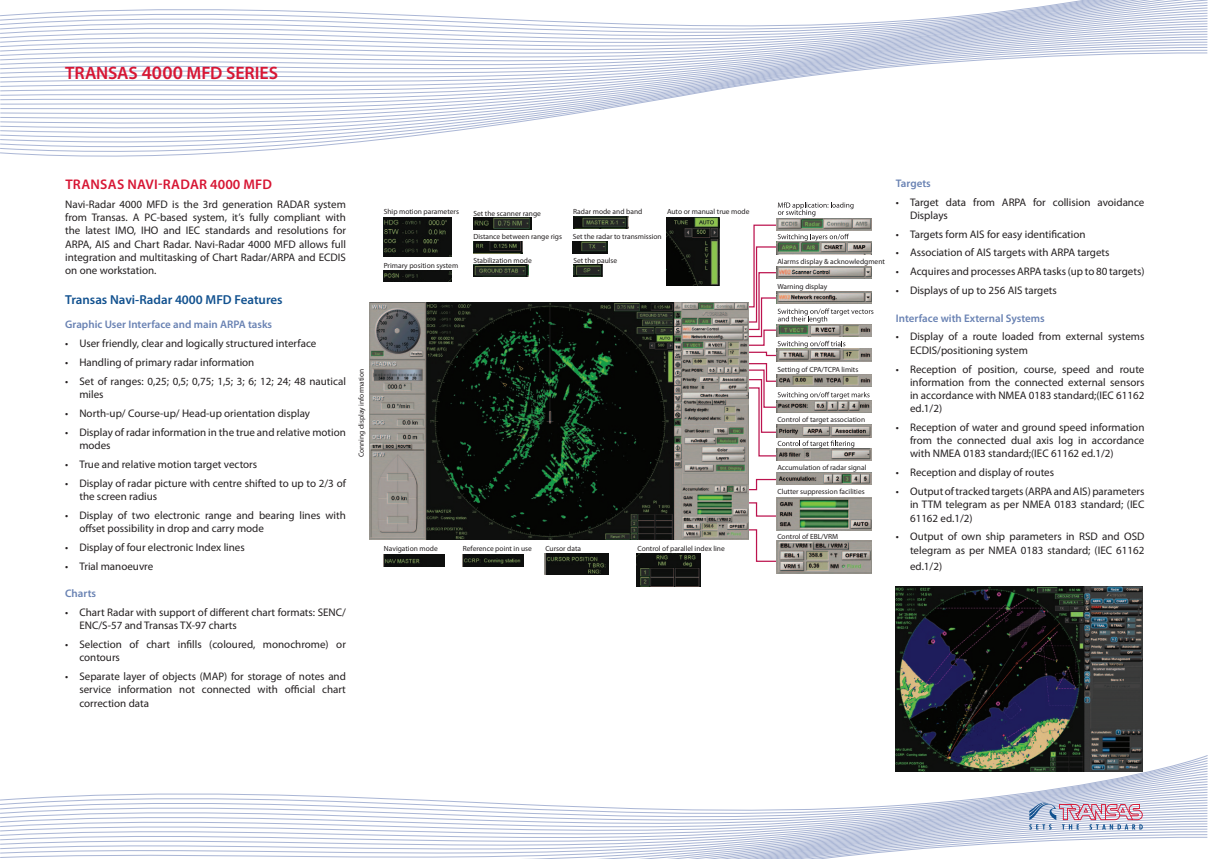
<style>
.page{position:relative;width:1208px;height:859px;background:#fff}
.page>*{position:absolute;margin:0;border:0;box-sizing:border-box;transform-origin:0 0}
.t1{font:600 18px "Myriad Pro";letter-spacing:-.005em;color:#d71634}
.t2{font:600 14px "Myriad Pro";letter-spacing:.02em;color:#d71634}
.t3{font:600 13px "Myriad Pro";color:#11518f}
.t4{font:11px/13.2px "Myriad Pro";color:#231f20}
.t5{font:600 11px "Myriad Pro";color:#6982b3}
.t6{font:7.5px "Myriad Pro";color:#231f20}
.s1{font-size:19px}
</style>
<div class="page">
<svg style="left:0;top:67px;width:604px;height:90px"></svg>
<svg style="left:0;top:9px;width:604px;height:58px"></svg>
<svg style="left:1070px;top:0;width:138px;height:2px"></svg>
<svg style="left:1051px;top:2px;width:157px;height:3px"></svg>
<svg style="left:1038px;top:5px;width:170px;height:2px"></svg>
<svg style="left:1013px;top:7px;width:195px;height:3px"></svg>
<svg style="left:989px;top:10px;width:219px;height:3px"></svg>
<svg style="left:969px;top:13px;width:239px;height:2px"></svg>
<svg style="left:936px;top:15px;width:272px;height:3px"></svg>
<svg style="left:895px;top:18px;width:313px;height:3px"></svg>
<svg style="left:604px;top:21px;width:604px;height:2px"></svg>
<svg style="left:604px;top:23px;width:604px;height:3px"></svg>
<svg style="left:604px;top:26px;width:604px;height:3px"></svg>
<svg style="left:604px;top:29px;width:604px;height:2px"></svg>
<svg style="left:604px;top:31px;width:604px;height:3px"></svg>
<svg style="left:604px;top:34px;width:604px;height:20px"></svg>
<svg style="left:604px;top:36px;width:603px;height:3px"></svg>
<svg style="left:604px;top:39px;width:603px;height:3px"></svg>
<svg style="left:604px;top:42px;width:603px;height:2px"></svg>
<svg style="left:604px;top:44px;width:603px;height:3px"></svg>
<svg style="left:604px;top:47px;width:603px;height:3px"></svg>
<svg style="left:604px;top:52px;width:603px;height:58px"></svg>
<svg style="left:895px;top:770px;width:313px;height:3px"></svg>
<svg style="left:1118px;top:775px;width:90px;height:3px"></svg>
<svg style="left:1101px;top:778px;width:107px;height:3px"></svg>
<svg style="left:1090px;top:781px;width:118px;height:2px"></svg>
<svg style="left:1073px;top:783px;width:135px;height:3px"></svg>
<svg style="left:1053px;top:786px;width:155px;height:3px"></svg>
<svg style="left:1040px;top:789px;width:168px;height:2px"></svg>
<img style="left:896px;top:586px;width:246px;height:185px">
<svg style="left:0;top:791px;width:1208px;height:68px"></svg>
<svg style="left:369px;top:204px;width:505px;height:383px"></svg>
<svg style="left:748px;top:478px;width:29px;height:13px"></svg>
<svg style="left:747px;top:529px;width:30px;height:33px"></svg>
<svg style="left:748px;top:502px;width:28px;height:15px"></svg>
<img style="left:369px;top:303px;width:379px;height:237px">
<img style="left:776px;top:219px;width:95px;height:5px">
<svg style="left:778px;top:202px;width:75px;height:14px"></svg>
<img style="left:776px;top:457px;width:95px;height:4px">
<svg style="left:747px;top:224px;width:126px;height:233px"></svg>
<img style="left:776px;top:472px;width:95px;height:13px">
<img style="left:383px;top:554px;width:61px;height:12px">
<img style="left:384px;top:217px;width:67px;height:39px">
<img style="left:667px;top:217px;width:53px;height:69px">
<img style="left:384px;top:271px;width:67px;height:10px">
<img style="left:473px;top:218px;width:59px;height:12px">
<img style="left:473px;top:241px;width:49px;height:12px">
<img style="left:473px;top:265px;width:55px;height:12px">
<img style="left:572px;top:241px;width:35px;height:12px">
<img style="left:574px;top:265px;width:29px;height:12px">
<img style="left:573px;top:216px;width:55px;height:12px">
<img style="left:462px;top:554px;width:61px;height:12px">
<img style="left:544px;top:554px;width:64px;height:20px">
<img style="left:637px;top:553px;width:63px;height:33px">
<img style="left:776px;top:497px;width:95px;height:33px">
<img style="left:776px;top:541px;width:95px;height:33px">
<h1 class="t1" style="left:65px;top:62px;width:198px">Trans as <span class="s1">4000</span> MFD series</h1>
<p class="t2" style="left:65px;top:175px;width:208px">TRA NSAS Navi-RA DAR 4000 MFD</p>
<p class="t4" style="left:65px;top:197px;width:282px;text-align:justify">Navi-Radar 4000 MFD is the 3rd generation RADAR system from Transas. A PC-based system, it’s fully compliant with the latest IMO, IHO and IEC standards and resolutions for ARPA, AIS and Chart Radar. Navi-Radar 4000 MFD allows full integration and multitasking of Chart Radar/ARPA and ECDIS on one workstation.</p>
<p class="t3" style="left:65px;top:291px;width:219px">Transas Navi-Radar 4000 MFD Features</p>
<p class="t5" style="left:65px;top:318px;width:208px">Graphic User I nterface and main ARPA tasks</p>
<p class="t4" style="left:65px;top:337px;width:253px">• User friendly, clear and logically structured interface</p>
<p class="t4" style="left:65px;top:356px;width:191px">• Handling of primary radar information</p>
<p class="t4" style="left:79px;top:374px;width:268px;text-indent:-14px">• Set of ranges: 0,25; 0,5; 0,75; 1,5; 3; 6; 12; 24; 48 nautical miles</p>
<p class="t4" style="left:65px;top:406px;width:246px">• North-up/ Course-up/ Head-up orientation display</p>
<p class="t4" style="left:79px;top:425px;width:268px;text-indent:-14px">• Display of radar information in the true and relative motion modes</p>
<p class="t4" style="left:65px;top:457px;width:193px">• True and relative motion target vectors</p>
<p class="t4" style="left:79px;top:476px;width:268px;text-indent:-14px">• Display of radar picture with centre shifted to up to 2/3 of the screen radius</p>
<p class="t4" style="left:79px;top:508px;width:268px;text-indent:-14px">• Display of two electronic range and bearing lines with offset possibility in drop and carry mode</p>
<p class="t4" style="left:65px;top:540px;width:181px">• Display of four electronic Index lines</p>
<p class="t4" style="left:65px;top:559px;width:90px">• Trial manoeuvre</p>
<p class="t5" style="left:65px;top:586px;width:32px">Charts</p>
<p class="t4" style="left:79px;top:605px;width:268px;text-indent:-14px">• Chart Radar with support of different chart formats: SENC/<br>ENC/S-57 and Transas TX-97 charts</p>
<p class="t4" style="left:79px;top:638px;width:268px;text-indent:-14px">• Selection of chart infills (coloured, monochrome) or contours</p>
<p class="t4" style="left:79px;top:670px;width:268px;text-align:justify;text-indent:-14px">• Separate layer of objects (MAP) for storage of notes and service information not connected with official chart correction data</p>
<p class="t6" style="left:357px;top:457px;width:90px;rotate:-90deg">Conning display information</p>
<p class="t6" style="left:573px;top:207px;width:71px">Radar mode and band</p>
<p class="t6" style="left:384px;top:207px;width:77px">Ship motion parameters</p>
<p class="t6" style="left:667px;top:207px;width:84px">Auto or manual true mode</p>
<p class="t6" style="left:473px;top:209px;width:69px">Set the scanner range</p>
<p class="t6" style="left:473px;top:232px;width:90px">Distance between range rigs</p>
<p class="t6" style="left:473px;top:256px;width:60px">Stabilization mode</p>
<p class="t6" style="left:573px;top:232px;width:90px">Set the radar to transmission</p>
<p class="t6" style="left:573px;top:256px;width:45px">Set the paulse</p>
<p class="t6" style="left:384px;top:261px;width:76px">Primary position system</p>
<p class="t6" style="left:384px;top:544px;width:55px">Navigation mode</p>
<p class="t6" style="left:463px;top:544px;width:71px">Reference point in use</p>
<p class="t6" style="left:545px;top:544px;width:37px">Cursor data</p>
<p class="t6" style="left:637px;top:543px;width:89px">Control of parallel index line</p>
<p class="t6" style="left:777px;top:256px;width:109px">Alarms display &amp; acknowledgment</p>
<p class="t6" style="left:777px;top:282px;width:51px">Warning display</p>
<p class="t6" style="left:777px;top:364px;width:82px">Setting of CPA/TCPA limits</p>
<p class="t6" style="left:777px;top:415px;width:89px">Control of target association</p>
<p class="t6" style="left:777px;top:462px;width:91px">Accumulation of radar signal</p>
<p class="t6" style="left:777px;top:487px;width:89px">Clutter suppression facilities</p>
<p class="t6" style="left:777px;top:532px;width:62px">Control of EBL/VRM</p>
<p class="t5" style="left:896px;top:176px;width:36px">Targets</p>
<p class="t4" style="left:910px;top:195px;width:236px;text-indent:-14px">• Target data from ARPA for collision avoidance<br>Displays</p>
<p class="t4" style="left:896px;top:227px;width:191px">• Targets form AIS for easy identification</p>
<p class="t4" style="left:896px;top:246px;width:215px">• Association of AIS targets with ARPA targets</p>
<p class="t4" style="left:896px;top:265px;width:250px">• Acquires and processes ARPA tasks (up to 80 targets)</p>
<p class="t4" style="left:896px;top:284px;width:162px">• Displays of up to 256 AIS targets</p>
<p class="t5" style="left:896px;top:311px;width:150px">Interface with External Systems</p>
<p class="t4" style="left:910px;top:330px;width:236px;text-indent:-14px">• Display of a route loaded from external systems<br>ECDIS/positioning system</p>
<p class="t4" style="left:910px;top:362px;width:236px;text-align:justify;text-indent:-14px">• Reception of position, course, speed and route information from the connected external sensors in accordance with NMEA 0183 standard;(IEC 61162 ed.1/2)</p>
<p class="t4" style="left:910px;top:420px;width:236px;text-align:justify;text-indent:-14px">• Reception of water and ground speed information from the connected dual axis log in accordance with NMEA 0183 standard;(IEC 61162 ed.1/2)</p>
<p class="t4" style="left:896px;top:466px;width:160px">• Reception and display of routes</p>
<p class="t4" style="left:910px;top:485px;width:236px;text-align:justify;text-indent:-14px">• Output of tracked targets (ARPA and AIS) parameters in TTM telegram as per NMEA 0183 standard; (IEC 61162 ed.1/2)</p>
<p class="t4" style="left:896px;top:530px;width:250px;text-align:right">• Output of own ship parameters in RSD and OSD telegram as per NMEA 0183 standard; (IEC 61162</p>
<p class="t4" style="left:910px;top:560px;width:34px">ed.1/2)</p>
</div>
